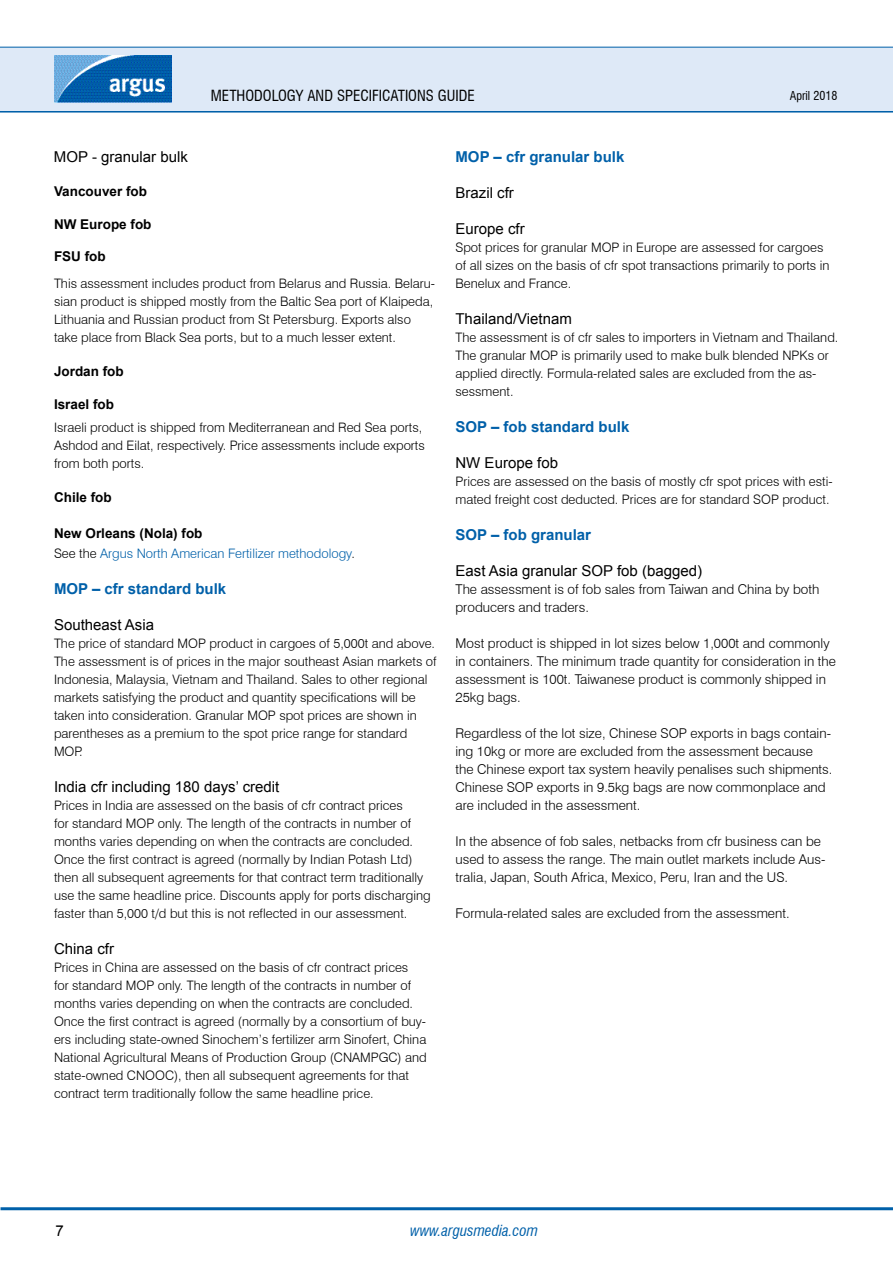
<style>
.page{position:relative;width:893px;height:1263px;background:#fff}
.page>*{position:absolute;margin:0;border:0;box-sizing:border-box;transform-origin:0 0}
.t1{font:15px "Arial";color:#000}
.t2{font:700 15px "Arial";color:#0060a9}
.t3{font:condensed 15px "Swiss 721 BT";color:#000}
.t4{font:italic condensed 15px "Swiss 721 BT";color:#0060a9}
.t5{font:300 13.5px/18px "Swiss 721 BT";color:#000}
.t6{font:700 13.5px "Arial";color:#000}
.t7{font:300 13.05px/18px "Swiss 721 BT";color:#000}
.t8{font:300 13.05px "Swiss 721 BT";color:#0060a9}
.t9{font:condensed 12px "Swiss 721 BT";color:#000}
.s1{color:#000}
</style>
<div class="page">
<hr style="left:0;top:110px;width:893px;height:3px;background:#0060a9">
<div style="left:0;top:47px;width:893px;height:64px;background:#dee9f7"></div>
<hr style="left:0;top:47px;width:893px;height:1px;background:#0060a9">
<img style="left:54px;top:56px;width:118px;height:46px">
<hr style="left:1px;top:1207px;width:892px;height:3px;background:#0060a9">
<p class="t3" style="left:211px;top:86px;width:265px">METHODOLOGY AND SPECIFICATIONS GUIDE</p>
<p class="t9" style="left:790px;top:88px;width:49px">APRIL 2018</p>
<p class="t1" style="left:54px;top:147px;width:135px">MOP - granular bulk</p>
<p class="t6" style="left:54px;top:183px;width:95px">Vancouver fob</p>
<p class="t6" style="left:54px;top:215px;width:99px">NW Europe fob</p>
<p class="t6" style="left:54px;top:247px;width:53px">FSU fob</p>
<p class="t7" style="left:54px;top:274px;width:383px">This assessment includes product from Belarus and Russia. Belaru&shy;sian product is shipped mostly from the Baltic Sea port of Klaipeda, Lithuania and Russian product from St Petersburg. Exports also take place from Black Sea ports, but to a much lesser extent.</p>
<p class="t6" style="left:54px;top:363px;width:71px">Jordan fob</p>
<p class="t6" style="left:54px;top:395px;width:62px">Israel fob</p>
<p class="t7" style="left:54px;top:418px;width:372px">Israeli product is shipped from Mediterranean and Red Sea ports,<br>Ashdod and Eilat, respectively. Price assessments include exports from both ports.</p>
<p class="t6" style="left:54px;top:489px;width:59px">Chile fob</p>
<p class="t6" style="left:54px;top:525px;width:150px">New Orleans (Nola) fob</p>
<p class="t8" style="left:54px;top:545px;width:302px"><span class="s1">See the</span> Argus North American Fertilizer methodology<span class="s1">.</span></p>
<p class="t2" style="left:54px;top:579px;width:174px">MOP – cfr standard bulk</p>
<p class="t1" style="left:54px;top:615px;width:102px">Southeast Asia</p>
<p class="t7" style="left:54px;top:634px;width:384px">The price of standard MOP product in cargoes of 5,000t and above.<br>The assessment is of prices in the major southeast Asian markets of Indonesia, Malaysia, Vietnam and Thailand. Sales to other regional markets satisfying the product and quantity specifications will be taken into consideration. Granular MOP spot prices are shown in parentheses as a premium to the spot price range for standard MOP.</p>
<p class="t1" style="left:54px;top:777px;width:227px">India cfr including 180 days’ credit</p>
<p class="t7" style="left:54px;top:796px;width:378px">Prices in India are assessed on the basis of cfr contract prices<br>for standard MOP only. The length of the contracts in number of months varies depending on when the contracts are concluded.<br>Once the first contract is agreed (normally by Indian Potash Ltd) then all subsequent agreements for that contract term traditionally use the same headline price. Discounts apply for ports discharging faster than 5,000 t/d but this is not reflected in our assessment.</p>
<p class="t1" style="left:54px;top:939px;width:62px">China cfr</p>
<p class="t7" style="left:54px;top:958px;width:374px">Prices in China are assessed on the basis of cfr contract prices<br>for standard MOP only. The length of the contracts in number of months varies depending on when the contracts are concluded.<br>Once the first contract is agreed (normally by a consortium of buy&shy;ers including state-owned Sinochem’s fertilizer arm Sinofert, China National Agricultural Means of Production Group (CNAMPGC) and state-owned CNOOC), then all subsequent agreements for that contract term traditionally follow the same headline price.</p>
<p class="t2" style="left:455px;top:147px;width:170px">MOP – cfr granular bulk</p>
<p class="t1" style="left:455px;top:183px;width:60px">Brazil cfr</p>
<p class="t1" style="left:455px;top:219px;width:71px">Europe cfr</p>
<p class="t7" style="left:455px;top:238px;width:375px">Spot prices for granular MOP in Europe are assessed for cargoes of all sizes on the basis of cfr spot transactions primarily to ports in<br>Benelux and France.</p>
<p class="t1" style="left:455px;top:309px;width:118px">Thailand/Vietnam</p>
<p class="t7" style="left:455px;top:328px;width:384px">The assessment is of cfr sales to importers in Vietnam and Thailand.<br>The granular MOP is primarily used to make bulk blended NPKs or applied directly. Formula-related sales are excluded from the as&shy;sessment.</p>
<p class="t2" style="left:455px;top:417px;width:175px">SOP – fob standard bulk</p>
<p class="t1" style="left:455px;top:453px;width:104px">NW Europe fob</p>
<p class="t7" style="left:455px;top:472px;width:379px">Prices are assessed on the basis of mostly cfr spot prices with esti&shy;mated freight cost deducted. Prices are for standard SOP product.</p>
<p class="t2" style="left:455px;top:525px;width:137px">SOP – fob granular</p>
<p class="t1" style="left:455px;top:561px;width:248px">East Asia granular SOP fob (bagged)</p>
<p class="t5" style="left:455px;top:580px;width:365px">The assessment is of fob sales from Taiwan and China by both producers and traders.</p>
<p class="t5" style="left:455px;top:634px;width:382px">Most product is shipped in lot sizes below 1,000t and commonly in containers. The minimum trade quantity for consideration in the assessment is 100t. Taiwanese product is commonly shipped in 25kg bags.</p>
<p class="t5" style="left:455px;top:724px;width:379px">Regardless of the lot size, Chinese SOP exports in bags contain&shy;ing 10kg or more are excluded from the assessment because the Chinese export tax system heavily penalises such shipments.<br>Chinese SOP exports in 9.5kg bags are now commonplace and are included in the assessment.</p>
<p class="t5" style="left:455px;top:832px;width:371px">In the absence of fob sales, netbacks from cfr business can be used to assess the range. The main outlet markets include Aus&shy;tralia, Japan, South Africa, Mexico, Peru, Iran and the US.</p>
<p class="t5" style="left:455px;top:904px;width:336px">Formula-related sales are excluded from the assessment.</p>
<p class="t1" style="left:55px;top:1220px;width:10px">7</p>
<p class="t4" style="left:410px;top:1221px;width:129px">www.argusmedia.com</p>
</div>
